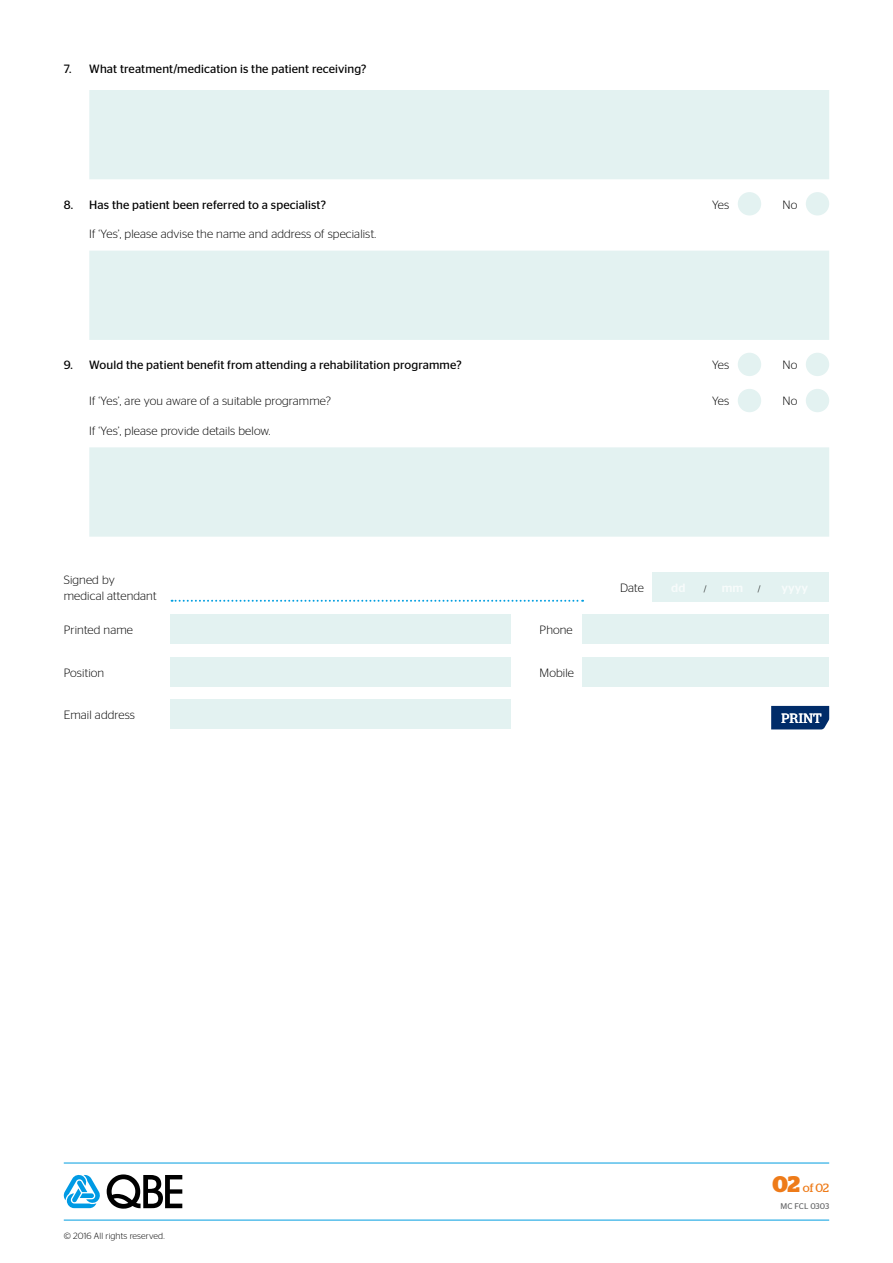
<style>
.page{position:relative;width:893px;height:1263px;background:#fff}
.page>*{position:absolute;margin:0;border:0;box-sizing:border-box;transform-origin:0 0}
.t1{font:13.5px "Stag";letter-spacing:.03em;color:#fff}
.t2{font:300 12px/15.8px "Stag Sans";letter-spacing:.01em;color:#000}
.t3{font:12px "Stag Sans";letter-spacing:.01em;color:#000}
.t4{font:12px "Stag";color:#ee7b19}
.t5{font:300 9px "Stag Sans";letter-spacing:.01em;color:#000}
.t6{font:8.25px "Stag Sans";letter-spacing:-.005em;color:#646567}
.s1{font-weight:500;font-size:12px;color:#fff}
.s2{font-weight:700;font-size:22.5px}
</style>
<div class="page">
<hr style="left:64px;top:1220px;width:765px;height:1px;background:#009ee0">
<hr style="left:64px;top:1163px;width:765px;height:1px;background:#009ee0">
<svg style="left:107px;top:1174px;width:75px;height:34px"></svg>
<svg style="left:64px;top:1174px;width:36px;height:34px"></svg>
<div style="left:171px;top:699px;width:340px;height:30px;background:#e3f2f1"></div>
<div style="left:171px;top:614px;width:340px;height:30px;background:#e3f2f1"></div>
<div style="left:583px;top:614px;width:246px;height:30px;background:#e3f2f1"></div>
<div style="left:171px;top:657px;width:340px;height:30px;background:#e3f2f1"></div>
<div style="left:583px;top:657px;width:246px;height:30px;background:#e3f2f1"></div>
<svg style="left:172px;top:600px;width:411px;height:2px"></svg>
<div style="left:652px;top:572px;width:177px;height:30px;background:#e3f2f1"></div>
<svg style="left:771px;top:706px;width:58px;height:23px"></svg>
<div style="left:738px;top:192px;width:23px;height:23px;background:#e3f2f1;border-radius:50%"></div>
<div style="left:806px;top:192px;width:23px;height:23px;background:#e3f2f1;border-radius:50%"></div>
<div style="left:738px;top:353px;width:23px;height:23px;background:#e3f2f1;border-radius:50%"></div>
<div style="left:806px;top:353px;width:23px;height:23px;background:#e3f2f1;border-radius:50%"></div>
<div style="left:738px;top:389px;width:23px;height:23px;background:#e3f2f1;border-radius:50%"></div>
<div style="left:806px;top:389px;width:23px;height:23px;background:#e3f2f1;border-radius:50%"></div>
<div style="left:89px;top:251px;width:740px;height:89px;background:#e3f2f1"></div>
<div style="left:89px;top:90px;width:740px;height:89px;background:#e3f2f1"></div>
<div style="left:89px;top:447px;width:740px;height:90px;background:#e3f2f1"></div>
<p class="t3" style="left:64px;top:62px;width:304px">7. What treatment/medication is the patient receiving?</p>
<p class="t3" style="left:64px;top:198px;width:264px">8. Has the patient been referred to a specialist?</p>
<p class="t2" style="left:89px;top:226px;width:289px">If ‘Yes’, please advise the name and address of specialist.</p>
<p class="t3" style="left:64px;top:358px;width:399px">9. Would the patient benefit from attending a rehabilitation programme?</p>
<p class="t2" style="left:89px;top:393px;width:243px">If ‘Yes’, are you aware of a suitable programme?</p>
<p class="t2" style="left:89px;top:422px;width:183px">If ‘Yes’, please provide details below.</p>
<p class="t2" style="left:712px;top:196px;width:19px">Yes</p>
<p class="t2" style="left:782px;top:196px;width:16px">No</p>
<p class="t2" style="left:712px;top:357px;width:19px">Yes</p>
<p class="t2" style="left:782px;top:357px;width:16px">No</p>
<p class="t2" style="left:712px;top:393px;width:19px">Yes</p>
<p class="t2" style="left:782px;top:393px;width:16px">No</p>
<p class="t2" style="left:64px;top:571px;width:94px">Signed by medical attendant</p>
<p class="t5" style="left:704px;top:583px;width:58px">/<span class="s1">mm</span>/</p>
<p class="t2" style="left:620px;top:579px;width:25px">Date</p>
<p class="t2" style="left:64px;top:622px;width:71px">Printed name</p>
<p class="t2" style="left:540px;top:622px;width:35px">Phone</p>
<p class="t2" style="left:64px;top:664px;width:42px">Position</p>
<p class="t2" style="left:540px;top:664px;width:36px">Mobile</p>
<p class="t2" style="left:64px;top:707px;width:73px">Email address</p>
<p class="t5" style="left:64px;top:1231px;width:102px">© 2016 All rights reserved.</p>
<p class="t1" style="left:781px;top:710px;width:42px">PRINT</p>
<p class="t4" style="left:772px;top:1181px;width:58px"><span class="s2">02</span> of 02</p>
<p class="t6" style="left:780px;top:1201px;width:50px">MC FCL 0303</p>
</div>
